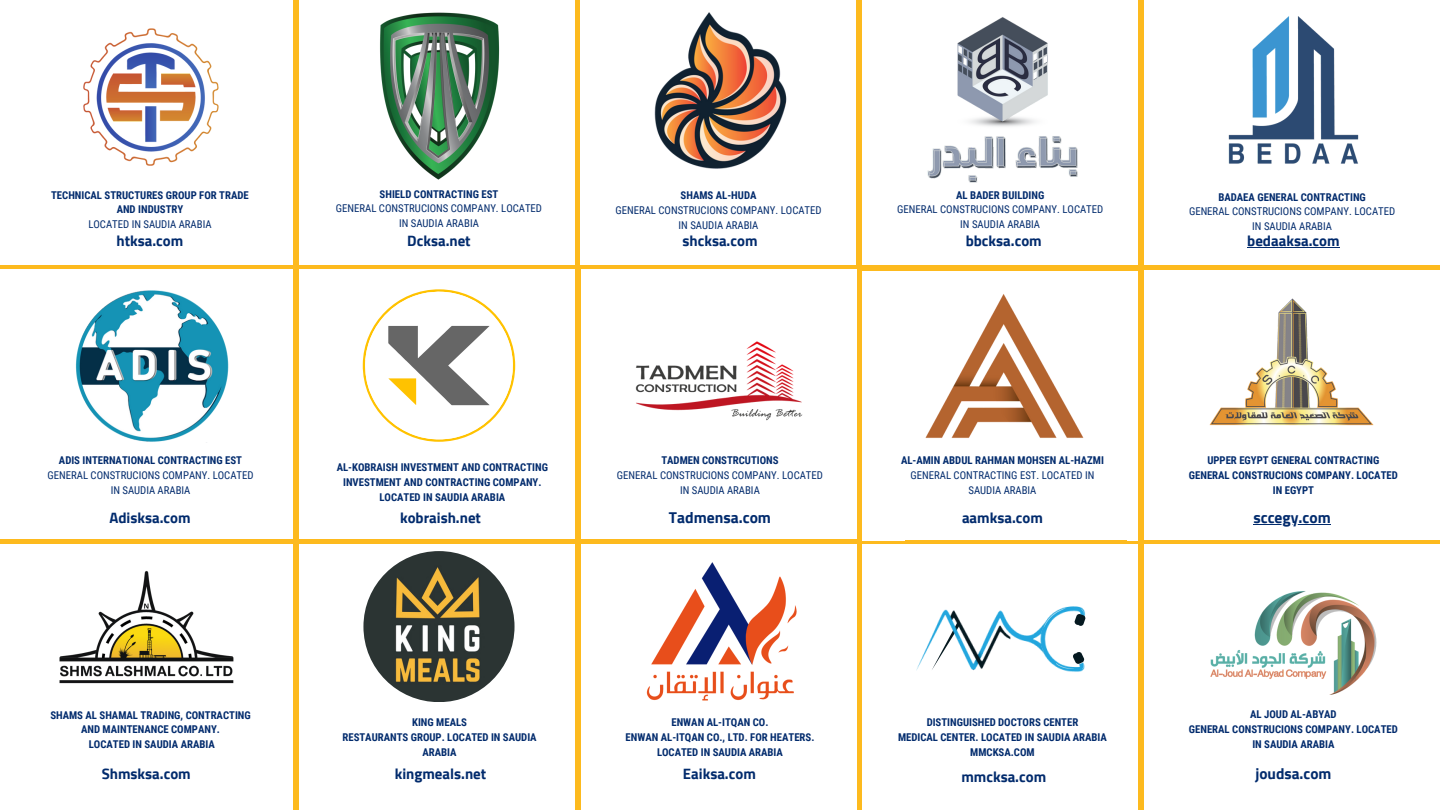
<style>
.page{position:relative;width:1440px;height:810px;background:#fdba1e}
.page>*{position:absolute;margin:0;border:0;box-sizing:border-box;transform-origin:0 0}
.t1{font:700 15.6px "Cairo";color:#022b6d}
.t2{font:700 15.4px "Cairo";color:#022b6d}
.t3{font:700 14.9px "Cairo";color:#022b6d}
.t4{font:700 10.7px/15px "Roboto Condensed";color:#022b6d;text-align:center}
.t5{font:10.7px/14.6px "Roboto Condensed";color:#022b6d;text-align:center}
</style>
<div class="page">
<div style="left:1144px;top:0;width:296px;height:264px;background:#fff"></div>
<div style="left:1144px;top:270px;width:296px;height:270px;background:#fff"></div>
<div style="left:1144px;top:544px;width:296px;height:266px;background:#fff"></div>
<div style="left:862px;top:1px;width:276px;height:264px;background:#fff"></div>
<div style="left:862px;top:271px;width:276px;height:270px;background:#fff"></div>
<div style="left:862px;top:544px;width:276px;height:266px;background:#fff"></div>
<div style="left:581px;top:0;width:275px;height:264px;background:#fff"></div>
<div style="left:581px;top:269px;width:275px;height:270px;background:#fff"></div>
<div style="left:581px;top:544px;width:275px;height:266px;background:#fff"></div>
<div style="left:299px;top:0;width:275px;height:264px;background:#fff"></div>
<div style="left:299px;top:269px;width:276px;height:270px;background:#fff"></div>
<div style="left:299px;top:544px;width:276px;height:266px;background:#fff"></div>
<div style="left:0;top:0;width:292px;height:264px;background:#fff"></div>
<div style="left:0;top:269px;width:292px;height:270px;background:#fff"></div>
<div style="left:0;top:544px;width:292px;height:266px;background:#fff"></div>
<img style="left:916px;top:606px;width:167px;height:66px">
<svg style="left:1044px;top:608px;width:22px;height:20px"></svg>
<svg style="left:1075px;top:609px;width:11px;height:17px"></svg>
<svg style="left:1057px;top:652px;width:28px;height:18px"></svg>
<hr style="left:905px;top:540px;width:221px;height:4px;background:#fdba1e">
<img style="left:75px;top:290px;width:154px;height:153px">
<img style="left:83px;top:28px;width:136px;height:138px">
<img style="left:59px;top:571px;width:175px;height:113px">
<img style="left:380px;top:12px;width:120px;height:168px">
<svg style="left:362px;top:289px;width:153px;height:153px"></svg>
<img style="left:363px;top:551px;width:151px;height:151px;border-radius:50%">
<img style="left:654px;top:12px;width:133px;height:157px">
<img style="left:646px;top:562px;width:151px;height:139px">
<img style="left:927px;top:17px;width:151px;height:166px">
<img style="left:925px;top:294px;width:159px;height:144px">
<img style="left:1228px;top:16px;width:131px;height:148px">
<img style="left:1209px;top:299px;width:165px;height:126px">
<img style="left:636px;top:341px;width:167px;height:79px">
<img style="left:1210px;top:591px;width:167px;height:104px">
<hr style="left:1247px;top:247px;width:93px;height:1px;background:#022b6d">
<hr style="left:1253px;top:524px;width:78px;height:1px;background:#022b6d">
<p class="t4" style="left:51px;top:188px;width:199px;line-height:14.6px">TECHNICAL STRUCTURES GROUP FOR TRADE<br>AND INDUSTRY</p>
<p class="t5" style="left:88px;top:217px;width:125px">LOCATED IN SAUDIA ARABIA</p>
<p class="t4" style="left:380px;top:187px;width:120px">SHIELD CONTRACTING EST</p>
<p class="t5" style="left:336px;top:201px;width:208px">GENERAL CONSTRUCIONS COMPANY. LOCATED<br>IN SAUDIA ARABIA</p>
<p class="t4" style="left:681px;top:188px;width:77px">SHAMS AL-HUDA</p>
<p class="t5" style="left:615px;top:203px;width:208px">GENERAL CONSTRUCIONS COMPANY. LOCATED<br>IN SAUDIA ARABIA</p>
<p class="t4" style="left:956px;top:187px;width:90px">AL BADER BUILDING</p>
<p class="t5" style="left:897px;top:202px;width:208px">GENERAL CONSTRUCIONS COMPANY. LOCATED<br>IN SAUDIA ARABIA</p>
<p class="t4" style="left:1218px;top:190px;width:149px">BADAEA GENERAL CONTRACTING</p>
<p class="t5" style="left:1189px;top:204px;width:208px">GENERAL CONSTRUCIONS COMPANY. LOCATED<br>IN SAUDIA ARABIA</p>
<p class="t3" style="left:117px;top:233px;width:68px">htksa.com</p>
<p class="t3" style="left:407px;top:233px;width:65px">Dcksa.net</p>
<p class="t3" style="left:682px;top:233px;width:77px">shcksa.com</p>
<p class="t3" style="left:966px;top:233px;width:78px">bbcksa.com</p>
<p class="t3" style="left:1247px;top:233px;width:94px">bedaaksa.com</p>
<p class="t4" style="left:59px;top:452px;width:185px">ADIS INTERNATIONAL CONTRACTING EST</p>
<p class="t5" style="left:48px;top:467px;width:207px;line-height:15px">GENERAL CONSTRUCIONS COMPANY. LOCATED<br>IN SAUDIA ARABIA</p>
<p class="t3" style="left:109px;top:509px;width:83px">Adisksa.com</p>
<p class="t4" style="left:337px;top:460px;width:213px">AL-KOBRAISH INVESTMENT AND CONTRACTING</p>
<p class="t4" style="left:343px;top:475px;width:200px">INVESTMENT AND CONTRACTING COMPANY.<br>LOCATED IN SAUDIA ARABIA</p>
<p class="t3" style="left:400px;top:509px;width:83px">kobraish.net</p>
<p class="t4" style="left:661px;top:452px;width:119px">TADMEN CONSTRCUTIONS</p>
<p class="t5" style="left:617px;top:467px;width:207px;line-height:15px">GENERAL CONSTRUCIONS COMPANY. LOCATED<br>IN SAUDIA ARABIA</p>
<p class="t4" style="left:901px;top:452px;width:204px">AL-AMIN ABDUL RAHMAN MOHSEN AL-HAZMI</p>
<p class="t5" style="left:911px;top:467px;width:185px;line-height:15px">GENERAL CONTRACTING EST. LOCATED IN<br>SAUDIA ARABIA</p>
<p class="t4" style="left:1207px;top:452px;width:174px">UPPER EGYPT GENERAL CONTRACTING</p>
<p class="t4" style="left:1189px;top:467px;width:210px">GENERAL CONSTRUCIONS COMPANY. LOCATED<br>IN EGYPT</p>
<p class="t1" style="left:669px;top:509px;width:104px">Tadmensa.com</p>
<p class="t1" style="left:1253px;top:509px;width:79px">sccegy.com</p>
<p class="t3" style="left:962px;top:509px;width:82px">aamksa.com</p>
<p class="t4" style="left:50px;top:708px;width:202px;line-height:14.6px">SHAMS AL SHAMAL TRADING, CONTRACTING<br>AND MAINTENANCE COMPANY.</p>
<p class="t4" style="left:89px;top:737px;width:128px">LOCATED IN SAUDIA ARABIA</p>
<p class="t4" style="left:412px;top:715px;width:56px">KING MEALS</p>
<p class="t4" style="left:342px;top:730px;width:196px">RESTAURANTS GROUP. LOCATED IN SAUDIA<br>ARABIA</p>
<p class="t4" style="left:671px;top:715px;width:99px">ENWAN AL-ITQAN CO.</p>
<p class="t4" style="left:626px;top:730px;width:190px">ENWAN AL-ITQAN CO., LTD. FOR HEATERS.<br>LOCATED IN SAUDIA ARABIA</p>
<p class="t4" style="left:927px;top:715px;width:153px">DISTINGUISHED DOCTORS CENTER</p>
<p class="t4" style="left:898px;top:730px;width:210px">MEDICAL CENTER. LOCATED IN SAUDIA ARABIA</p>
<p class="t4" style="left:970px;top:745px;width:66px">MMCKSA.COM</p>
<p class="t4" style="left:1250px;top:707px;width:88px">AL JOUD AL-ABYAD</p>
<p class="t4" style="left:1189px;top:722px;width:210px">GENERAL CONSTRUCIONS COMPANY. LOCATED<br>IN SAUDIA ARABIA</p>
<p class="t3" style="left:102px;top:765px;width:91px">Shmsksa.com</p>
<p class="t3" style="left:395px;top:765px;width:93px">kingmeals.net</p>
<p class="t3" style="left:683px;top:765px;width:74px">Eaiksa.com</p>
<p class="t2" style="left:1255px;top:765px;width:77px">joudsa.com</p>
<p class="t3" style="left:961px;top:768px;width:86px">mmcksa.com</p>
</div>
